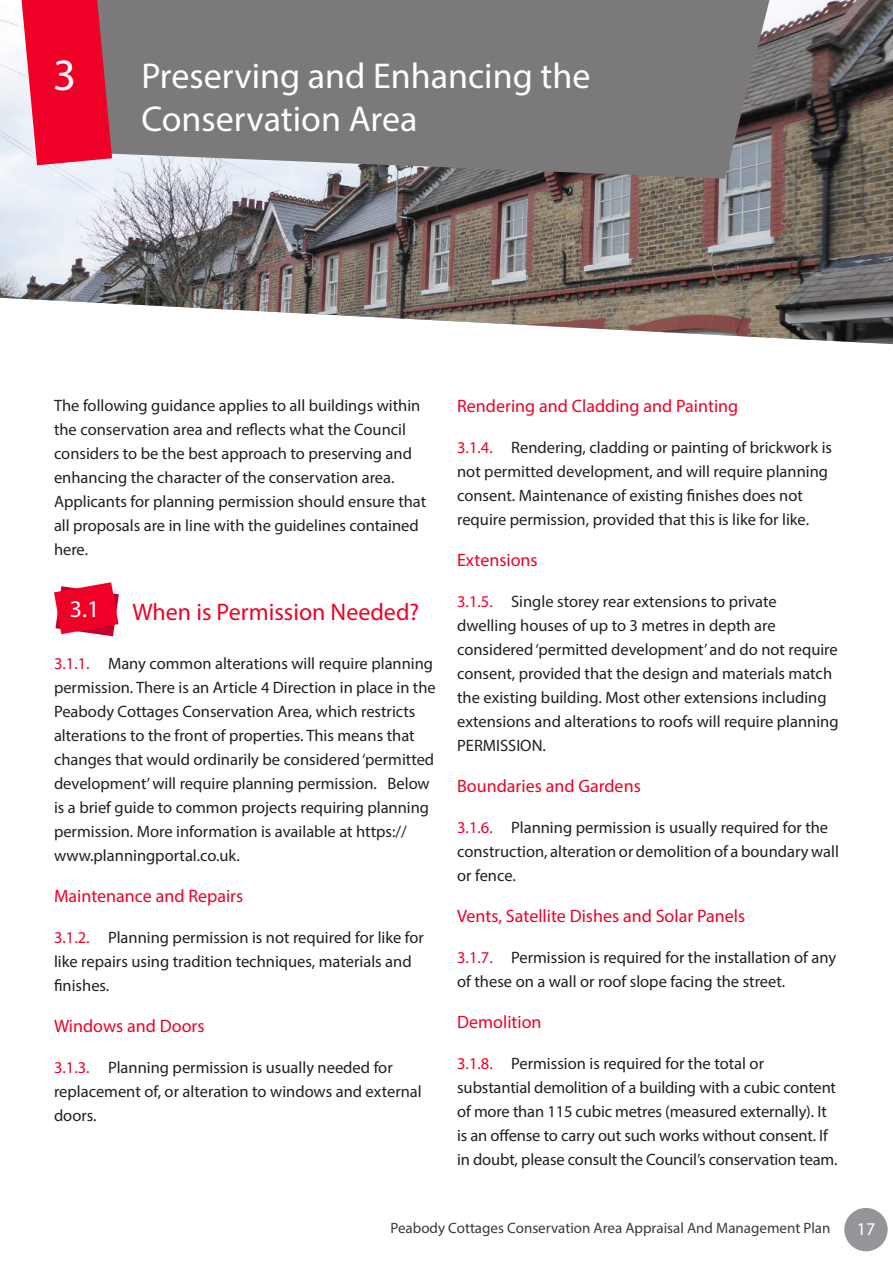
<style>
.page{position:relative;width:893px;height:1263px;background:#fff}
.page>*{position:absolute;margin:0;border:0;box-sizing:border-box;transform-origin:0 0}
.t1{font:45px "Myriad Pro";color:#fff}
.t2{font:36px/43.2px "Myriad Pro";color:#fff}
.t3{font:24px "Myriad Pro";color:#ef0027}
.t4{font:24px "Myriad Pro";color:#fff}
.t5{font:18px "Myriad Pro";color:#ef0027}
.t6{font:18px "Myriad Pro";color:#fff}
.t7{font:16.5px/24px "Myriad Pro";color:#231f20}
.t8{font:15px "Myriad Pro";color:#3e3835}
.s1{color:#ef0027}
</style>
<div class="page">
<div style="left:844px;top:1208px;width:44px;height:43px;background:#939598;border-radius:50%"></div>
<svg style="left:54px;top:582px;width:65px;height:54px"></svg>
<img style="left:0;top:0;width:893px;height:344px">
<svg style="left:84px;top:0;width:685px;height:179px;background:#7f7d7f"></svg>
<svg style="left:22px;top:0;width:90px;height:165px;background:#e72243"></svg>
<h1 class="t1" style="left:53px;top:47px;width:25px">3</h1>
<h2 class="t2" style="left:141px;top:54px;width:450px">Preserving and Enhancing the<br>Conservation Area</h2>
<p class="t7" style="left:54px;top:393px;width:374px">The following guidance applies to all buildings within the conservation area and reflects what the Council considers to be the best approach to preserving and enhancing the character of the conservation area.<br>Applicants for planning permission should ensure that all proposals are in line with the guidelines contained here.</p>
<h3 class="t4" style="left:70px;top:594px;width:31px">3.1</h3>
<h3 class="t3" style="left:132px;top:597px;width:288px">When is Permission Needed?</h3>
<p class="t7" style="left:54px;top:651px;width:383px"><span class="s1">3.1.1.</span> Many common alterations will require planning permission. There is an Article 4 Direction in place in the Peabody Cottages Conservation Area, which restricts alterations to the front of properties. This means that changes that would ordinarily be considered ‘permitted development’ will require planning permission. Below is a brief guide to common projects requiring planning permission. More information is available at https:// www.planningportal.co.uk.</p>
<p class="t5" style="left:54px;top:885px;width:191px">Maintenance and Repairs</p>
<p class="t7" style="left:54px;top:925px;width:371px"><span class="s1">3.1.2.</span> Planning permission is not required for like for like repairs using tradition techniques, materials and finishes.</p>
<p class="t5" style="left:54px;top:1015px;width:152px">Windows and Doors</p>
<p class="t7" style="left:54px;top:1055px;width:369px"><span class="s1">3.1.3.</span> Planning permission is usually needed for replacement of, or alteration to windows and external doors.</p>
<p class="t5" style="left:457px;top:395px;width:283px">Rendering and Cladding and Painting</p>
<p class="t7" style="left:457px;top:435px;width:376px"><span class="s1">3.1.4.</span> Rendering, cladding or painting of brickwork is not permitted development, and will require planning consent. Maintenance of existing finishes does not require permission, provided that this is like for like.</p>
<p class="t5" style="left:457px;top:549px;width:82px">Extensions</p>
<p class="t7" style="left:457px;top:589px;width:383px"><span class="s1">3.1.5.</span> Single storey rear extensions to private dwelling houses of up to 3 metres in depth are considered ‘permitted development’ and do not require consent, provided that the design and materials match the existing building. Most other extensions including extensions and alterations to roofs will require planning PERMISSION.</p>
<p class="t5" style="left:457px;top:775px;width:185px">Boundaries and Gardens</p>
<p class="t7" style="left:457px;top:815px;width:383px"><span class="s1">3.1.6.</span> Planning permission is usually required for the construction, alteration or demolition of a boundary wall or fence.</p>
<p class="t5" style="left:457px;top:905px;width:290px">Vents, Satellite Dishes and Solar Panels</p>
<p class="t7" style="left:457px;top:945px;width:380px"><span class="s1">3.1.7.</span> Permission is required for the installation of any of these on a wall or roof slope facing the street.</p>
<p class="t5" style="left:457px;top:1011px;width:86px">Demolition</p>
<p class="t7" style="left:457px;top:1051px;width:382px"><span class="s1">3.1.8.</span> Permission is required for the total or substantial demolition of a building with a cubic content of more than 115 cubic metres (measured externally). It is an offense to carry out such works without consent. If in doubt, please consult the Council’s conservation team.</p>
<p class="t8" style="left:390px;top:1218px;width:441px">Peabody Cottages Conservation Area Appraisal And Management Plan</p>
<p class="t6" style="left:857px;top:1218px;width:20px">17</p>
</div>
